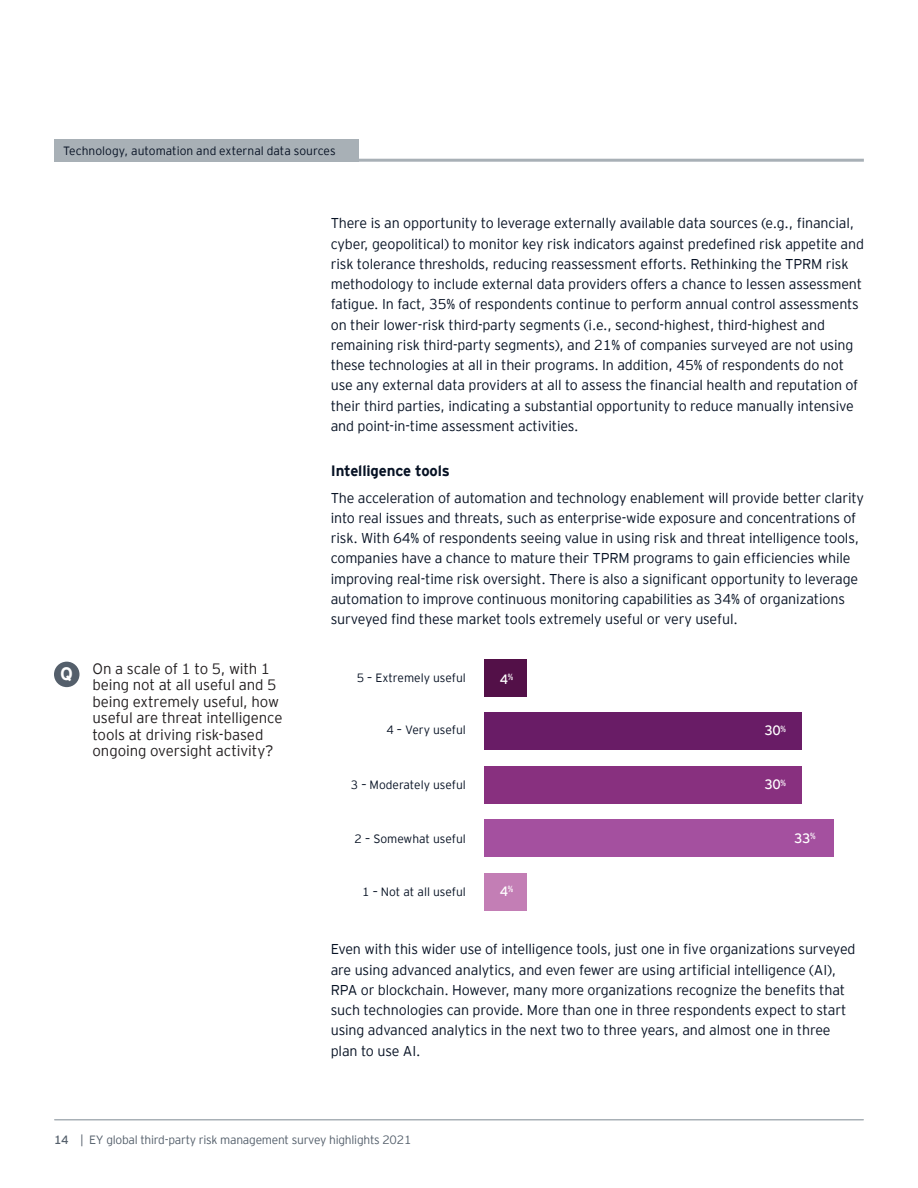
<style>
.page{position:relative;width:918px;height:1188px;background:#fff}
.page>*{position:absolute;margin:0;border:0;box-sizing:border-box;transform-origin:0 0}
.Body_copy{font:700 18px "EY Interstate";color:#fff}
.Question_Body_Copy{font:300 15px/16.5px "EY Interstate";letter-spacing:-.01em;color:#231f20}
.Subheads{font:700 15px "EY Interstate";letter-spacing:-.01em;color:#071224}
.Body_copy-2{font:300 14.25px/20.2px "EY Interstate";letter-spacing:-.01em;color:#071224}
.Chart_Numbers{font:13.5px "EY Interstate";color:#fff}
.Nav_Headers_Small{font:300 12px "EY Interstate";color:#071224}
.t1{font:300 12px "EY Interstate";letter-spacing:-.02em;color:#545f6b}
.s1{font-weight:400}
</style>
<div class="page">
<div style="left:54px;top:662px;width:26px;height:25px;background:#545f6b;border-radius:50%"></div>
<div style="left:484px;top:873px;width:42px;height:37px;background:#c37eb5"></div>
<div style="left:484px;top:820px;width:349px;height:37px;background:#a4509f"></div>
<div style="left:484px;top:766px;width:318px;height:38px;background:#88307f"></div>
<div style="left:484px;top:713px;width:318px;height:37px;background:#691c66"></div>
<div style="left:484px;top:659px;width:42px;height:38px;background:#531048"></div>
<hr style="left:54px;top:159px;width:810px;height:3px;background:#a8b0b6">
<div style="left:54px;top:139px;width:305px;height:23px;background:#a8b0b6"></div>
<hr style="left:55px;top:1119px;width:808px;height:1px;background:#a8b0b6">
<p class="Nav_Headers_Small" style="left:63px;top:142px;width:274px">Technology, automation and external data sources</p>
<p class="Body_copy-2" style="left:331px;top:212px;width:535px">There is an opportunity to leverage externally available data sources (e.g., financial, cyber, geopolitical) to monitor key risk indicators against predefined risk appetite and risk tolerance thresholds, reducing reassessment efforts. Rethinking the TPRM risk methodology to include external data providers offers a chance to lessen assessment fatigue. In fact, 35% of respondents continue to perform annual control assessments on their lower-risk third-party segments (i.e., second-highest, third-highest and remaining risk third-party segments), and 21% of companies surveyed are not using these technologies at all in their programs. In addition, 45% of respondents do not use any external data providers at all to assess the financial health and reputation of their third parties, indicating a substantial opportunity to reduce manually intensive and point-in-time assessment activities.</p>
<p class="Subheads" style="left:331px;top:459px;width:121px">Intelligence tools</p>
<p class="Body_copy-2" style="left:331px;top:486px;width:535px">The acceleration of automation and technology enablement will provide better clarity into real issues and threats, such as enterprise-wide exposure and concentrations of risk. With 64% of respondents seeing value in using risk and threat intelligence tools, companies have a chance to mature their TPRM programs to gain efficiencies while improving real-time risk oversight. There is also a significant opportunity to leverage automation to improve continuous monitoring capabilities as 34% of organizations surveyed find these market tools extremely useful or very useful.</p>
<p class="Body_copy" style="left:60px;top:661px;width:14px">Q</p>
<p class="Question_Body_Copy" style="left:92px;top:659px;width:192px">On a scale of 1 to 5, with 1 being not at all useful and 5 being extremely useful, how useful are threat intelligence tools at driving risk-based ongoing oversight activity?</p>
<p class="Nav_Headers_Small" style="left:357px;top:670px;width:111px">5 – Extremely useful</p>
<p class="Nav_Headers_Small" style="left:386px;top:721px;width:81px">4 – Very useful</p>
<p class="Chart_Numbers" style="left:500px;top:669px;width:15px">4<sup>%</sup></p>
<p class="Chart_Numbers" style="left:765px;top:721px;width:23px">30<sup>%</sup></p>
<p class="Nav_Headers_Small" style="left:351px;top:776px;width:117px">3 – Moderately useful</p>
<p class="Chart_Numbers" style="left:765px;top:775px;width:23px">30<sup>%</sup></p>
<p class="Nav_Headers_Small" style="left:355px;top:830px;width:113px">2 – Somewhat useful</p>
<p class="Chart_Numbers" style="left:794px;top:828px;width:23px">33<sup>%</sup></p>
<p class="Nav_Headers_Small" style="left:362px;top:884px;width:105px">1 – Not at all useful</p>
<p class="Chart_Numbers" style="left:500px;top:881px;width:15px">4<sup>%</sup></p>
<p class="Body_copy-2" style="left:331px;top:938px;width:526px">Even with this wider use of intelligence tools, just one in five organizations surveyed are using advanced analytics, and even fewer are using artificial intelligence (AI), RPA or blockchain. However, many more organizations recognize the benefits that such technologies can provide. More than one in three respondents expect to start using advanced analytics in the next two to three years, and almost one in three plan to use AI.</p>
<p class="t1" style="left:54px;top:1131px;width:359px"><span class="s1">14</span> | EY global third-party risk management survey highlights 2021</p>
</div>
